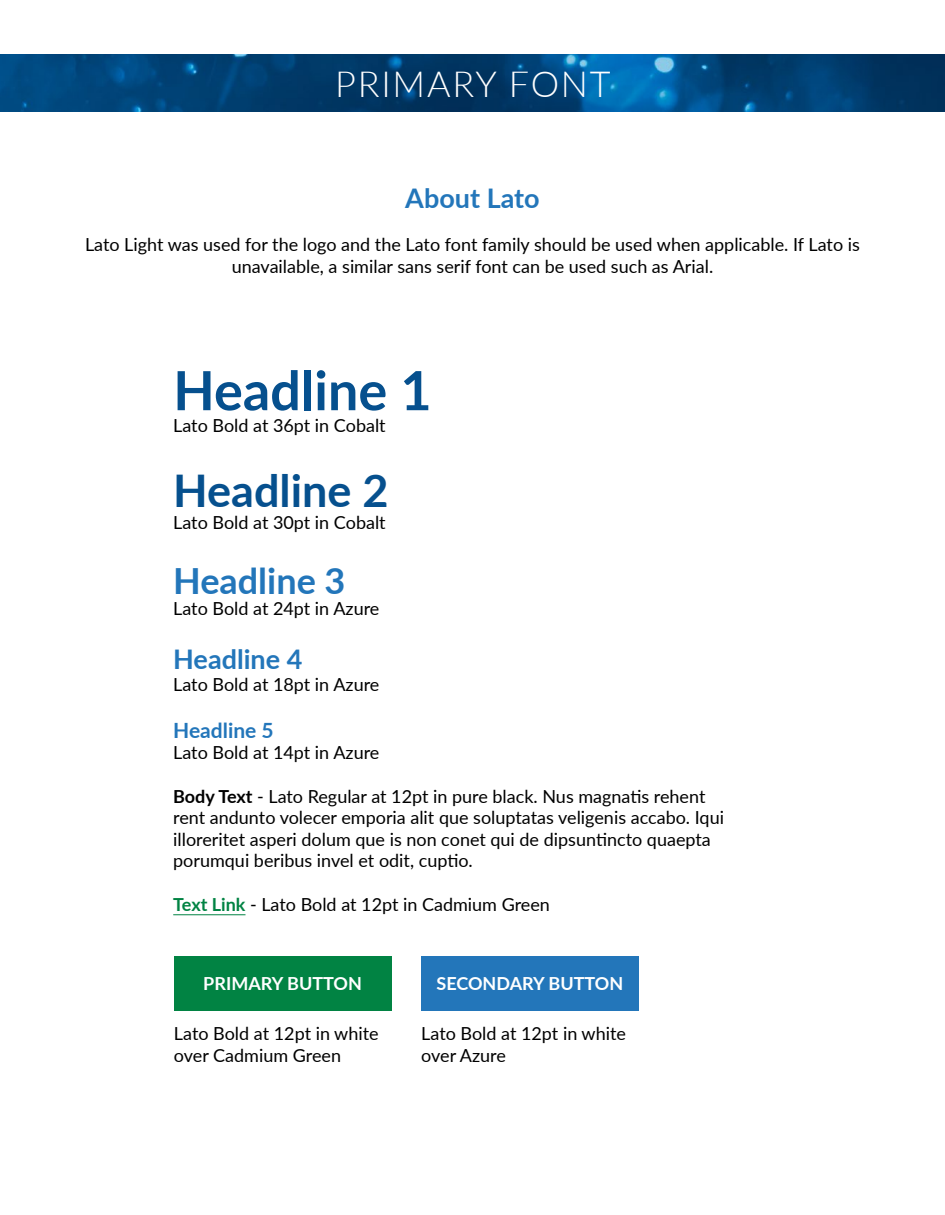
<style>
.page{position:relative;width:945px;height:1215px;background:#fff}
.page>*{position:absolute;margin:0;border:0;box-sizing:border-box;transform-origin:0 0}
.t1{font:700 54px "Lato";color:#06508e}
.t2{font:700 45px "Lato";color:#06508e}
.t3{font:300 36px "Lato";letter-spacing:.05em;color:#fff}
.t4{font:700 36px "Lato";color:#2376ba}
.t5{font:700 27px "Lato";color:#2376ba}
.t6{font:700 21px "Lato";color:#2376ba}
.t7{font:18px/21.6px "Lato";color:#000}
.t8{font:700 18px "Lato";color:#fff}
.s1{font-weight:700}
.s2{font-weight:700;color:#018343}
</style>
<div class="page">
<img style="left:0;top:54px;width:945px;height:57px">
<hr style="left:173px;top:914px;width:73px;height:1px;background:#018343">
<div style="left:174px;top:956px;width:217px;height:54px;background:#018343"></div>
<div style="left:421px;top:956px;width:218px;height:54px;background:#2376ba"></div>
<h3 class="t3" style="left:335px;top:59px;width:277px">PRIMARY FONT</h3>
<h3 class="t5" style="left:405px;top:178px;width:136px">About Lato</h3>
<p class="t7" style="left:85px;top:233px;width:776px;text-align:center">Lato Light was used for the logo and the Lato font family should be used when applicable. If Lato is unavailable, a similar sans serif font can be used such as Arial.</p>
<h1 class="t1" style="left:173px;top:351px;width:260px">Headline 1</h1>
<p class="t7" style="left:173px;top:414px;width:214px">Lato Bold at 36pt in Cobalt</p>
<h2 class="t2" style="left:173px;top:458px;width:217px">Headline 2</h2>
<p class="t7" style="left:173px;top:511px;width:214px">Lato Bold at 30pt in Cobalt</p>
<h3 class="t4" style="left:173px;top:554px;width:174px">Headline 3</h3>
<p class="t7" style="left:173px;top:597px;width:208px">Lato Bold at 24pt in Azure</p>
<h3 class="t5" style="left:173px;top:640px;width:131px">Headline 4</h3>
<p class="t7" style="left:173px;top:673px;width:208px">Lato Bold at 18pt in Azure</p>
<p class="t6" style="left:173px;top:715px;width:102px">Headline 5</p>
<p class="t7" style="left:173px;top:741px;width:208px">Lato Bold at 14pt in Azure</p>
<p class="t7" style="left:173px;top:785px;width:552px"><span class="s1">Body Text</span> - Lato Regular at 12pt in pure black. Nus magnatis rehent rent andunto volecer emporia alit que soluptatas veligenis accabo. Iqui illoreritet asperi dolum que is non conet qui de dipsuntincto quaepta porumqui beribus invel et odit, cuptio.</p>
<p class="t7" style="left:173px;top:893px;width:378px"><span class="s2">Text Link</span> - Lato Bold at 12pt in Cadmium Green</p>
<p class="t8" style="left:203px;top:971px;width:160px">PRIMARY BUTTON</p>
<p class="t8" style="left:437px;top:971px;width:188px">SECONDARY BUTTON</p>
<p class="t7" style="left:174px;top:1022px;width:206px">Lato Bold at 12pt in white over Cadmium Green</p>
<p class="t7" style="left:421px;top:1022px;width:206px">Lato Bold at 12pt in white over Azure</p>
</div>
